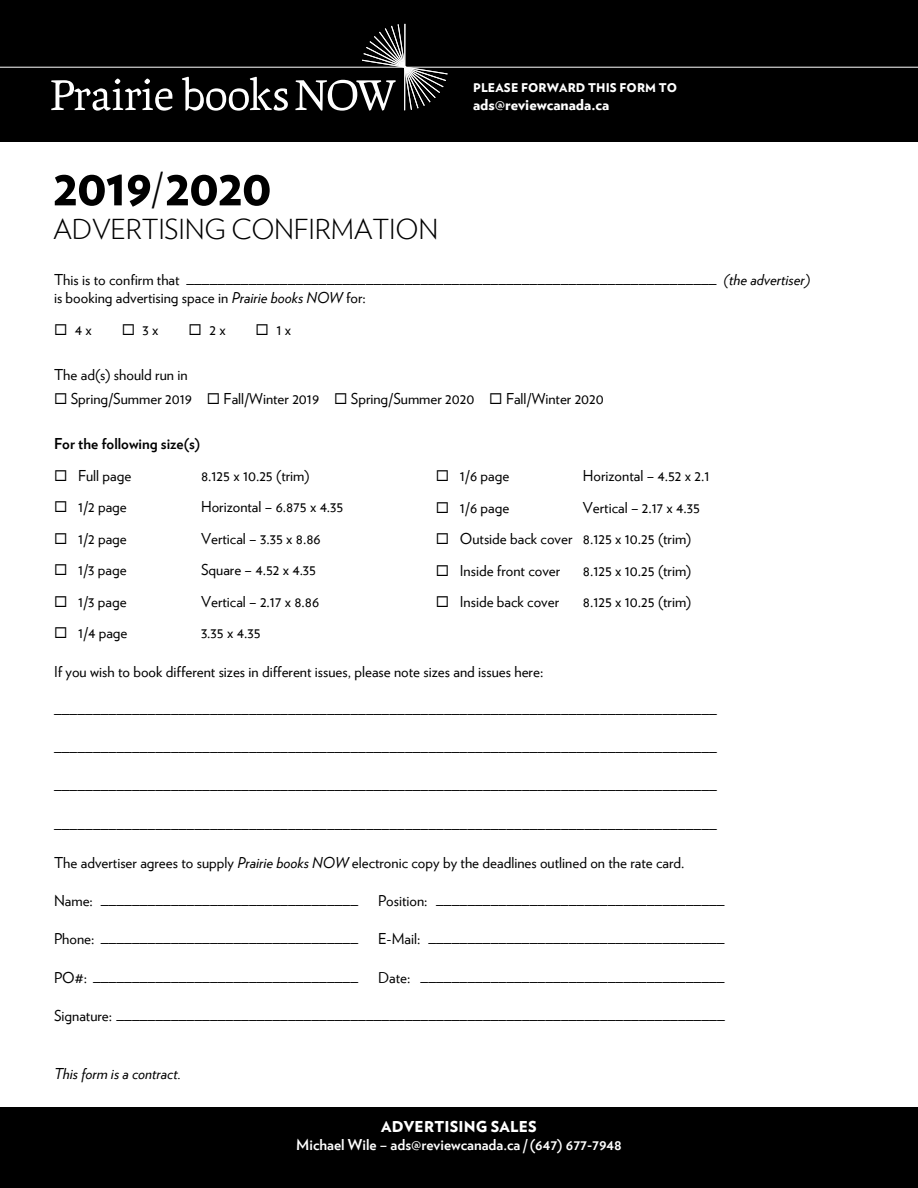
<style>
.page{position:relative;width:918px;height:1188px;background:#fff}
.page>*{position:absolute;margin:0;border:0;box-sizing:border-box;transform-origin:0 0}
.t1{font:900 51px "Verlag";letter-spacing:-.025em;color:#000}
.t2{font:300 27.45px "Verlag";letter-spacing:-.01em;color:#000}
.t3{font:15px/18px "Verlag";color:#000}
.t4{font:700 15px "Verlag";color:#fff}
.t5{font:900 15px "Verlag";letter-spacing:.005em;color:#fff}
.t6{font:700 15px "Verlag";color:#000}
.t7{font:italic 15px "Verlag";color:#000}
.t8{font:900 12px "Verlag";letter-spacing:.015em;color:#fff}
.s1{font-weight:300;font-size:38.55px}
.s2{font-style:italic}
</style>
<div class="page">
<div style="left:0;top:0;width:918px;height:141px;background:#000"></div>
<hr style="left:0;top:67px;width:918px;height:1px;background:#fff">
<svg style="left:51px;top:79px;width:121px;height:32px"></svg>
<svg style="left:182px;top:77px;width:106px;height:34px"></svg>
<svg style="left:295px;top:24px;width:153px;height:87px"></svg>
<div style="left:0;top:1107px;width:918px;height:81px;background:#000"></div>
<h1 class="t1" style="left:53px;top:145px;width:220px">2019<span class="s1">/</span>2020</h1>
<h2 class="t2" style="left:53px;top:209px;width:387px">ADVERTISING CONFIRMATION</h2>
<p class="t8" style="left:473px;top:78px;width:206px">PLEASE FORWARD THIS FORM TO</p>
<p class="t5" style="left:473px;top:92px;width:138px">ads@reviewcanada.ca</p>
<p class="t3" style="left:54px;top:270px;width:758px">This is to confirm that ____________________________________________________________________ <span class="s2">(the advertiser) </span>is booking advertising space in <span class="s2">Prairie books NOW</span> for:</p>
<p class="t3" style="left:54px;top:319px;width:39px">◻ 4 x</p>
<p class="t3" style="left:122px;top:319px;width:38px">◻ 3 x</p>
<p class="t3" style="left:189px;top:319px;width:39px">◻ 2 x</p>
<p class="t3" style="left:256px;top:319px;width:37px">◻ 1 x</p>
<p class="t3" style="left:54px;top:364px;width:135px">The ad(s) should run in</p>
<p class="t3" style="left:54px;top:389px;width:551px">◻ Spring/Summer 2019 ◻ Fall/Winter 2019 ◻ Spring/Summer 2020 ◻ Fall/Winter 2020</p>
<p class="t6" style="left:54px;top:432px;width:148px">For the following size(s)</p>
<p class="t3" style="left:54px;top:466px;width:79px">◻ Full page</p>
<p class="t3" style="left:201px;top:466px;width:110px">8.125 x 10.25 (trim)</p>
<p class="t3" style="left:54px;top:497px;width:74px">◻ 1/2 page</p>
<p class="t3" style="left:201px;top:497px;width:144px">Horizontal – 6.875 x 4.35</p>
<p class="t3" style="left:54px;top:529px;width:74px">◻ 1/2 page</p>
<p class="t3" style="left:201px;top:529px;width:121px">Vertical – 3.35 x 8.86</p>
<p class="t3" style="left:54px;top:560px;width:74px">◻ 1/3 page</p>
<p class="t3" style="left:201px;top:560px;width:117px">Square – 4.52 x 4.35</p>
<p class="t3" style="left:54px;top:592px;width:74px">◻ 1/3 page</p>
<p class="t3" style="left:201px;top:592px;width:120px">Vertical – 2.17 x 8.86</p>
<p class="t3" style="left:54px;top:623px;width:75px">◻ 1/4 page</p>
<p class="t3" style="left:201px;top:623px;width:61px">3.35 x 4.35</p>
<p class="t3" style="left:54px;top:661px;width:491px">If you wish to book different sizes in different issues, please note sizes and issues here:</p>
<p class="t3" style="left:54px;top:700px;width:665px">_____________________________________________________________________________________</p>
<p class="t3" style="left:54px;top:738px;width:665px">_____________________________________________________________________________________</p>
<p class="t3" style="left:54px;top:776px;width:665px">_____________________________________________________________________________________</p>
<p class="t3" style="left:54px;top:814px;width:665px">_____________________________________________________________________________________</p>
<p class="t3" style="left:54px;top:853px;width:632px">The advertiser agrees to supply <span class="s2">Prairie books NOW</span> electronic copy by the deadlines outlined on the rate card.</p>
<p class="t3" style="left:54px;top:891px;width:306px">Name: _________________________________</p>
<p class="t3" style="left:378px;top:891px;width:348px">Position: _____________________________________</p>
<p class="t3" style="left:54px;top:929px;width:306px">Phone: _________________________________</p>
<p class="t3" style="left:378px;top:929px;width:348px">E-Mail: ______________________________________</p>
<p class="t3" style="left:54px;top:967px;width:306px">PO#: __________________________________</p>
<p class="t3" style="left:378px;top:967px;width:348px">Date: _______________________________________</p>
<p class="t3" style="left:54px;top:1006px;width:672px">Signature: ______________________________________________________________________________</p>
<p class="t3" style="left:436px;top:466px;width:75px">◻ 1/6 page</p>
<p class="t3" style="left:583px;top:466px;width:128px">Horizontal – 4.52 x 2.1</p>
<p class="t3" style="left:436px;top:498px;width:75px">◻ 1/6 page</p>
<p class="t3" style="left:583px;top:498px;width:119px">Vertical – 2.17 x 4.35</p>
<p class="t3" style="left:436px;top:529px;width:257px">◻ Outside back cover 8.125 x 10.25 (trim)</p>
<p class="t3" style="left:436px;top:561px;width:126px">◻ Inside front cover</p>
<p class="t3" style="left:583px;top:561px;width:110px">8.125 x 10.25 (trim)</p>
<p class="t3" style="left:436px;top:592px;width:125px">◻ Inside back cover</p>
<p class="t3" style="left:583px;top:592px;width:110px">8.125 x 10.25 (trim)</p>
<p class="t7" style="left:54px;top:1062px;width:129px">This form is a contract.</p>
<p class="t5" style="left:381px;top:1115px;width:157px">ADVERTISING SALES</p>
<p class="t4" style="left:296px;top:1133px;width:327px">Michael Wile – ads@reviewcanada.ca / (647) 677-7948</p>
</div>
